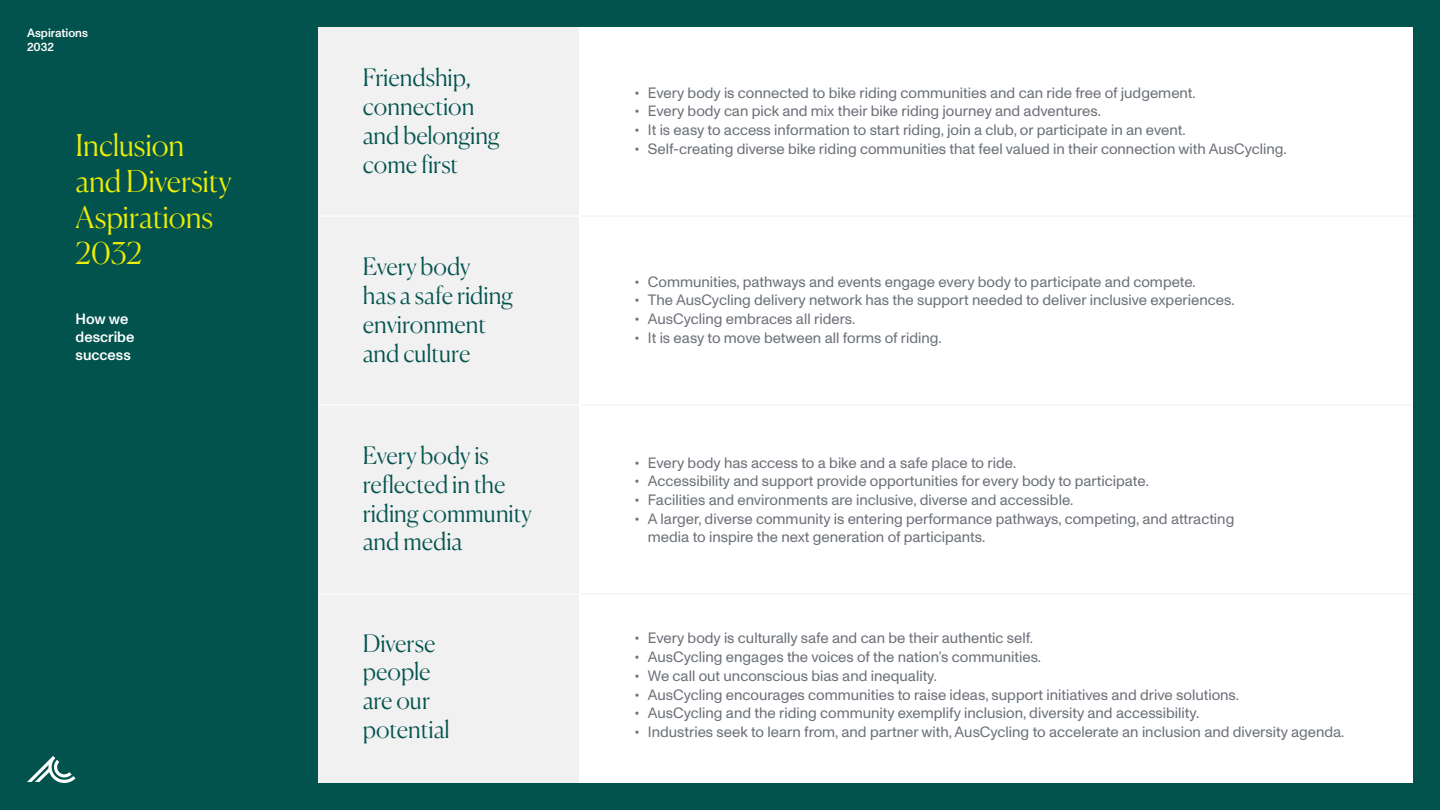
<style>
.page{position:relative;width:1440px;height:810px;background:#02534e}
.page>*{position:absolute;margin:0;border:0;box-sizing:border-box;transform-origin:0 0}
.t1{font:300 30px/36px "Canela Trial";letter-spacing:-.005em;color:#eded05}
.t2{font:300 24px/28.8px "Canela Trial";color:#02534e}
.t3{font:15px/18px "ABC Monument Grotesk Unlicensed Trial";color:#6d727a}
.t4{font:500 15px/18px "ABC Monument Grotesk Unlicensed Trial";color:#fff}
.t5{font:500 12px/14.4px "ABC Monument Grotesk Unlicensed Trial";color:#fff}
</style>
<div class="page">
<svg style="left:27px;top:756px;width:49px;height:27px"></svg>
<div style="left:318px;top:27px;width:1095px;height:756px;background:#fff"></div>
<div style="left:318px;top:27px;width:261px;height:756px;background:#f1f1f1"></div>
<hr style="left:579px;top:215px;width:834px;height:2px;background:#f1f1f1">
<hr style="left:579px;top:404px;width:834px;height:2px;background:#f1f1f1">
<hr style="left:579px;top:593px;width:834px;height:2px;background:#f1f1f1">
<hr style="left:318px;top:215px;width:261px;height:2px;background:#fff">
<hr style="left:318px;top:404px;width:261px;height:2px;background:#fff">
<hr style="left:318px;top:593px;width:261px;height:2px;background:#fff">
<p class="t5" style="left:27px;top:25px;width:63px">Aspirations<br>2032</p>
<h1 class="t1" style="left:76px;top:130px;width:158px">Inclusion and Diversity<br>Aspirations<br>2032</h1>
<p class="t4" style="left:76px;top:310px;width:60px">How we describe success</p>
<h2 class="t2" style="left:363px;top:65px;width:138px">Friendship, connection and belonging come first</h2>
<h2 class="t2" style="left:363px;top:254px;width:152px">Every body<br>has a safe riding environment and culture</h2>
<h2 class="t2" style="left:363px;top:443px;width:171px">Every body is reflected in the riding community and media</h2>
<h2 class="t2" style="left:363px;top:630px;width:88px">Diverse people are our potential</h2>
<p class="t3" style="left:634px;top:84px;width:563px">• Every body is connected to bike riding communities and can ride free of judgement.</p>
<p class="t3" style="left:634px;top:102px;width:468px">• Every body can pick and mix their bike riding journey and adventures.</p>
<p class="t3" style="left:634px;top:121px;width:553px">• It is easy to access information to start riding, join a club, or participate in an event.</p>
<p class="t3" style="left:634px;top:140px;width:654px">• Self-creating diverse bike riding communities that feel valued in their connection with AusCycling.</p>
<p class="t3" style="left:634px;top:272px;width:563px">• Communities, pathways and events engage every body to participate and compete.</p>
<p class="t3" style="left:634px;top:291px;width:602px">• The AusCycling delivery network has the support needed to deliver inclusive experiences.</p>
<p class="t3" style="left:634px;top:310px;width:222px">• AusCycling embraces all riders.</p>
<p class="t3" style="left:634px;top:329px;width:309px">• It is easy to move between all forms of riding.</p>
<p class="t3" style="left:634px;top:454px;width:383px">• Every body has access to a bike and a safe place to ride.</p>
<p class="t3" style="left:634px;top:472px;width:516px">• Accessibility and support provide opportunities for every body to participate.</p>
<p class="t3" style="left:634px;top:491px;width:441px">• Facilities and environments are inclusive, diverse and accessible.</p>
<p class="t3" style="left:648px;top:510px;width:588px;text-indent:-14px">• A larger, diverse community is entering performance pathways, competing, and attracting media to inspire the next generation of participants.</p>
<p class="t3" style="left:634px;top:629px;width:400px">• Every body is culturally safe and can be their authentic self.</p>
<p class="t3" style="left:634px;top:648px;width:408px">• AusCycling engages the voices of the nation’s communities.</p>
<p class="t3" style="left:634px;top:667px;width:304px">• We call out unconscious bias and inequality.</p>
<p class="t3" style="left:634px;top:685px;width:606px">• AusCycling encourages communities to raise ideas, support initiatives and drive solutions.</p>
<p class="t3" style="left:634px;top:704px;width:566px">• AusCycling and the riding community exemplify inclusion, diversity and accessibility.</p>
<p class="t3" style="left:634px;top:723px;width:712px">• Industries seek to learn from, and partner with, AusCycling to accelerate an inclusion and diversity agenda.</p>
</div>
